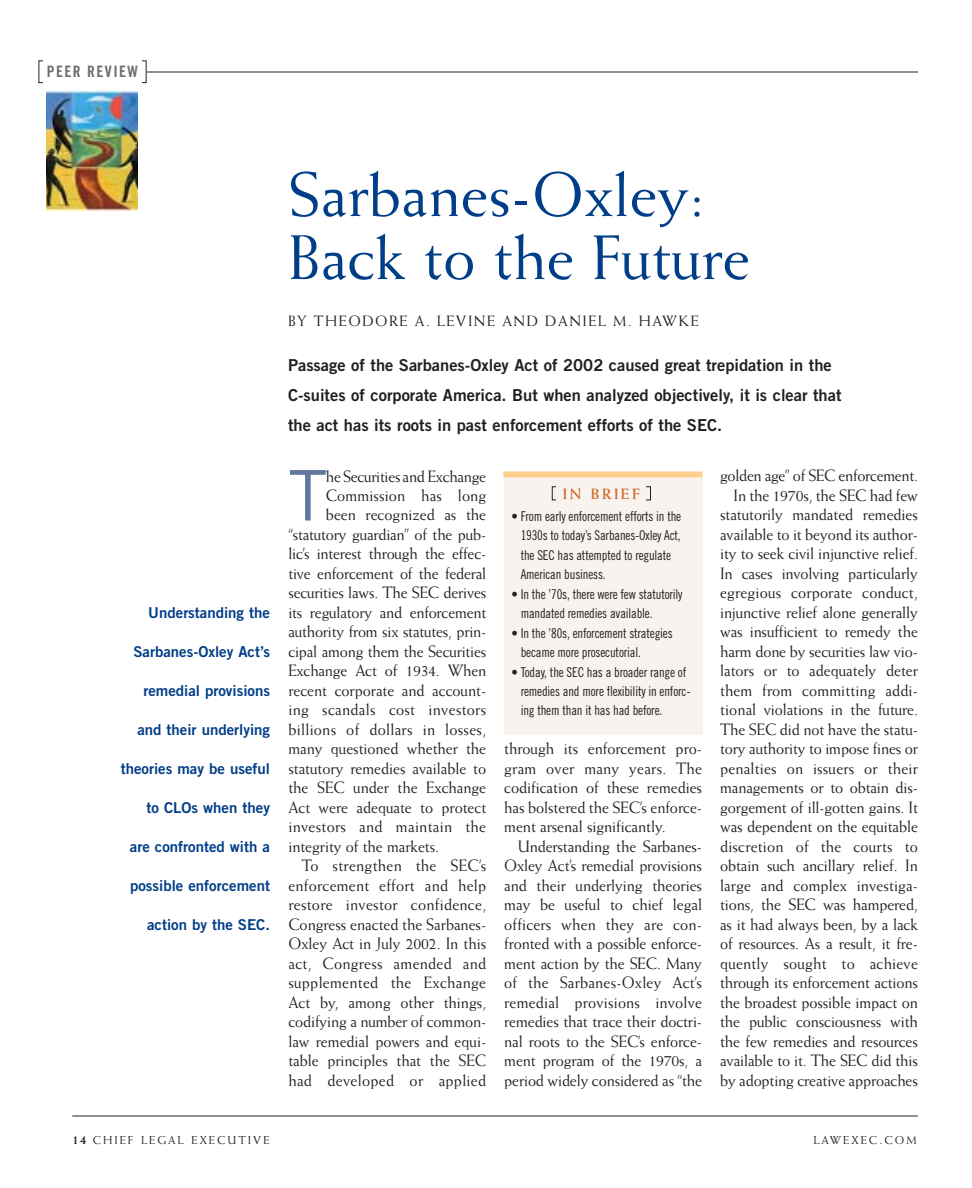
<style>
.page{position:relative;width:972px;height:1188px;background:#fff}
.page>*{position:absolute;margin:0;border:0;box-sizing:border-box;transform-origin:0 0}
.t1{font:69.9px "Trade Gothic";color:#6078a0}
.t2{font:63px/63px "Weiss";color:#003e88}
.t3{font:16.5px/19.5px "Weiss";letter-spacing:-.01em;color:#231f1f;text-align:justify;scale:.95 1}
.t4{font:16.5px "Weiss";letter-spacing:.015em;color:#231f1f;scale:.95 1}
.t5{font:16.5px/30px "Trade Gothic Bold Two";color:#231f1f}
.t6{font:15.75px "Trade Gothic Bold Cond Twenty";letter-spacing:.09em;color:#6c6d70}
.t7{font:15px "Trade Gothic Bold Two";color:#003e88}
.t8{font:15px "Weiss";letter-spacing:.1em;color:#231f1f}
.t9{font:700 15px "Weiss";letter-spacing:.165em;color:#cd6a2c}
.t10{font:13.5px/19.5px "Trade Gothic Cond Eighteen";letter-spacing:-.015em;color:#231f1f;scale:.95 1}
.t11{font:11.55px "Weiss";letter-spacing:.175em;color:#231f1f}
.s1{font-weight:700;font-size:13.5px}
.s2{font-size:13.5px}
</style>
<div class="page">
<img style="left:46px;top:91px;width:92px;height:121px">
<hr style="left:72px;top:1116px;width:846px;height:1px;background:#231f1f">
<hr style="left:121px;top:72px;width:797px;height:1px;background:#231f1f">
<div style="left:39px;top:61px;width:107px;height:22px;background:#fff"></div>
<div style="left:504px;top:475px;width:199px;height:260px;background:#f8f3ee"></div>
<div style="left:503px;top:471px;width:199px;height:6px;background:#fed090"></div>
<div style="left:552px;top:486px;width:99px;height:14px;border:1px solid #231f1f"></div>
<div style="left:556px;top:486px;width:90px;height:16px;background:#f8f3ee"></div>
<p class="t6" style="left:47px;top:65px;width:93px">PEER REVIEW</p>
<p class="t7" style="left:148px;top:607px;width:123px">Understanding the</p>
<p class="t7" style="left:133px;top:646px;width:138px">Sarbanes-Oxley Act’s</p>
<p class="t7" style="left:143px;top:685px;width:128px">remedial provisions</p>
<p class="t7" style="left:137px;top:724px;width:134px">and their underlying</p>
<p class="t7" style="left:121px;top:763px;width:151px">theories may be useful</p>
<p class="t7" style="left:147px;top:802px;width:125px">to CLOs when they</p>
<p class="t7" style="left:130px;top:841px;width:142px">are confronted with a</p>
<p class="t7" style="left:130px;top:880px;width:142px">possible enforcement</p>
<p class="t7" style="left:147px;top:919px;width:124px">action by the SEC.</p>
<h2 class="t2" style="left:288px;top:168px;width:464px">Sarbanes-Oxley:<br>Back to the Future</h2>
<p class="t8" style="left:288px;top:314px;width:412px">BY THEODORE A. LEVINE AND DANIEL M. HAWKE</p>
<p class="t5" style="left:288px;top:352px;width:555px">Passage of the Sarbanes-Oxley Act of 2002 caused great trepidation in the<br>C-suites of corporate America. But when analyzed objectively, it is clear that the act has its roots in past enforcement efforts of the SEC.</p>
<h1 class="t1" style="left:288px;top:470px;width:40px">T</h1>
<p class="t3" style="left:326px;top:467px;width:170px">he Securities and Exchange</p>
<p class="t3" style="left:326px;top:487px;width:170px">Commission has long</p>
<p class="t3" style="left:326px;top:506px;width:170px">been recognized as the</p>
<p class="t3" style="left:288px;top:526px;width:210px">“statutory guardian” of the pub-</p>
<p class="t3" style="left:288px;top:545px;width:210px">lic’s interest through the effec-</p>
<p class="t3" style="left:288px;top:565px;width:210px">tive enforcement of the federal</p>
<p class="t3" style="left:288px;top:584px;width:210px">securities laws. The SEC derives</p>
<p class="t3" style="left:288px;top:604px;width:210px">its regulatory and enforcement</p>
<p class="t3" style="left:288px;top:623px;width:210px">authority from six statutes, prin-</p>
<p class="t3" style="left:288px;top:643px;width:210px">cipal among them the Securities</p>
<p class="t3" style="left:288px;top:662px;width:210px">Exchange Act of 1934. When</p>
<p class="t3" style="left:288px;top:682px;width:210px">recent corporate and account-</p>
<p class="t4" style="left:288px;top:703px;width:210px">ing scandals cost investors</p>
<p class="t4" style="left:288px;top:723px;width:210px">billions of dollars in losses,</p>
<p class="t3" style="left:288px;top:740px;width:210px">many questioned whether the</p>
<p class="t3" style="left:288px;top:760px;width:210px">statutory remedies available to</p>
<p class="t3" style="left:288px;top:779px;width:210px">the SEC under the Exchange</p>
<p class="t3" style="left:288px;top:799px;width:210px">Act were adequate to protect</p>
<p class="t4" style="left:288px;top:820px;width:210px">investors and maintain the</p>
<p class="t3" style="left:288px;top:838px;width:160px">integrity of the markets.</p>
<p class="t4" style="left:302px;top:859px;width:196px">To strengthen the SEC’s</p>
<p class="t4" style="left:288px;top:879px;width:210px">enforcement effort and help</p>
<p class="t4" style="left:288px;top:898px;width:210px">restore investor confidence,</p>
<p class="t3" style="left:288px;top:916px;width:210px">Congress enacted the Sarbanes-</p>
<p class="t3" style="left:288px;top:935px;width:210px">Oxley Act in July 2002. In this</p>
<p class="t4" style="left:288px;top:957px;width:210px">act, Congress amended and</p>
<p class="t4" style="left:288px;top:976px;width:210px">supplemented the Exchange</p>
<p class="t3" style="left:288px;top:994px;width:210px">Act by, among other things,</p>
<p class="t3" style="left:288px;top:1013px;width:210px">codifying a number of common-</p>
<p class="t3" style="left:288px;top:1033px;width:210px">law remedial powers and equi-</p>
<p class="t3" style="left:288px;top:1052px;width:210px">table principles that the SEC</p>
<p class="t4" style="left:288px;top:1074px;width:210px">had developed or applied</p>
<p class="t9" style="left:563px;top:488px;width:79px">IN BRIEF</p>
<p class="t10" style="left:521px;top:507px;width:170px;text-indent:-9px">• From early enforcement efforts in the<br>1930s to today’s Sarbanes-Oxley Act, the SEC has attempted to regulate<br>American business.</p>
<p class="t10" style="left:521px;top:585px;width:172px;text-indent:-9px">• In the ’70s, there were few statutorily mandated remedies available.</p>
<p class="t10" style="left:521px;top:624px;width:162px;text-indent:-9px">• In the ’80s, enforcement strategies became more prosecutorial.</p>
<p class="t10" style="left:521px;top:663px;width:180px;text-indent:-9px">• Today, the SEC has a broader range of remedies and more flexibility in enforc&shy;ing them than it has had before.</p>
<p class="t3" style="left:504px;top:740px;width:210px">through its enforcement pro&shy;gram over many years. The codification of these remedies has bolstered the SEC’s enforce&shy;ment arsenal significantly.</p>
<p class="t3" style="left:504px;top:838px;width:210px;text-indent:13px">Understanding the Sarbanes-Oxley Act’s remedial provisions and their underlying theories may be useful to chief legal officers when they are con&shy;fronted with a possible enforce&shy;ment action by the SEC. Many of the Sarbanes-Oxley Act’s remedial provisions involve remedies that trace their doctri&shy;nal roots to the SEC’s enforce&shy;ment program of the 1970s, a period widely considered as “the</p>
<p class="t3" style="left:720px;top:467px;width:210px;text-align:right">golden age” of SEC enforcement.<br>In the 1970s, the SEC had few statutorily mandated remedies available to it beyond its author&shy;ity to seek civil injunctive relief.<br>In cases involving particularly egregious corporate conduct, injunctive relief alone generally was insufficient to remedy the harm done by securities law vio&shy;lators or to adequately deter them from committing addi&shy;tional violations in the future.<br>The SEC did not have the statu&shy;tory authority to impose fines or penalties on issuers or their managements or to obtain dis&shy;gorgement of ill-gotten gains. It was dependent on the equitable discretion of the courts to obtain such ancillary relief. In large and complex investiga&shy;tions, the SEC was hampered, as it had always been, by a lack of resources. As a result, it fre&shy;quently sought to achieve through its enforcement actions the broadest possible impact on the public consciousness with the few remedies and resources available to it. The SEC did this by adopting creative approaches</p>
<p class="t11" style="left:72px;top:1135px;width:199px"><span class="s1">14</span> CHIEF LEGAL EXECUTIVE</p>
<p class="t11" style="left:813px;top:1135px;width:105px">LAWEXEC<span class="s2">.</span>COM</p>
</div>
